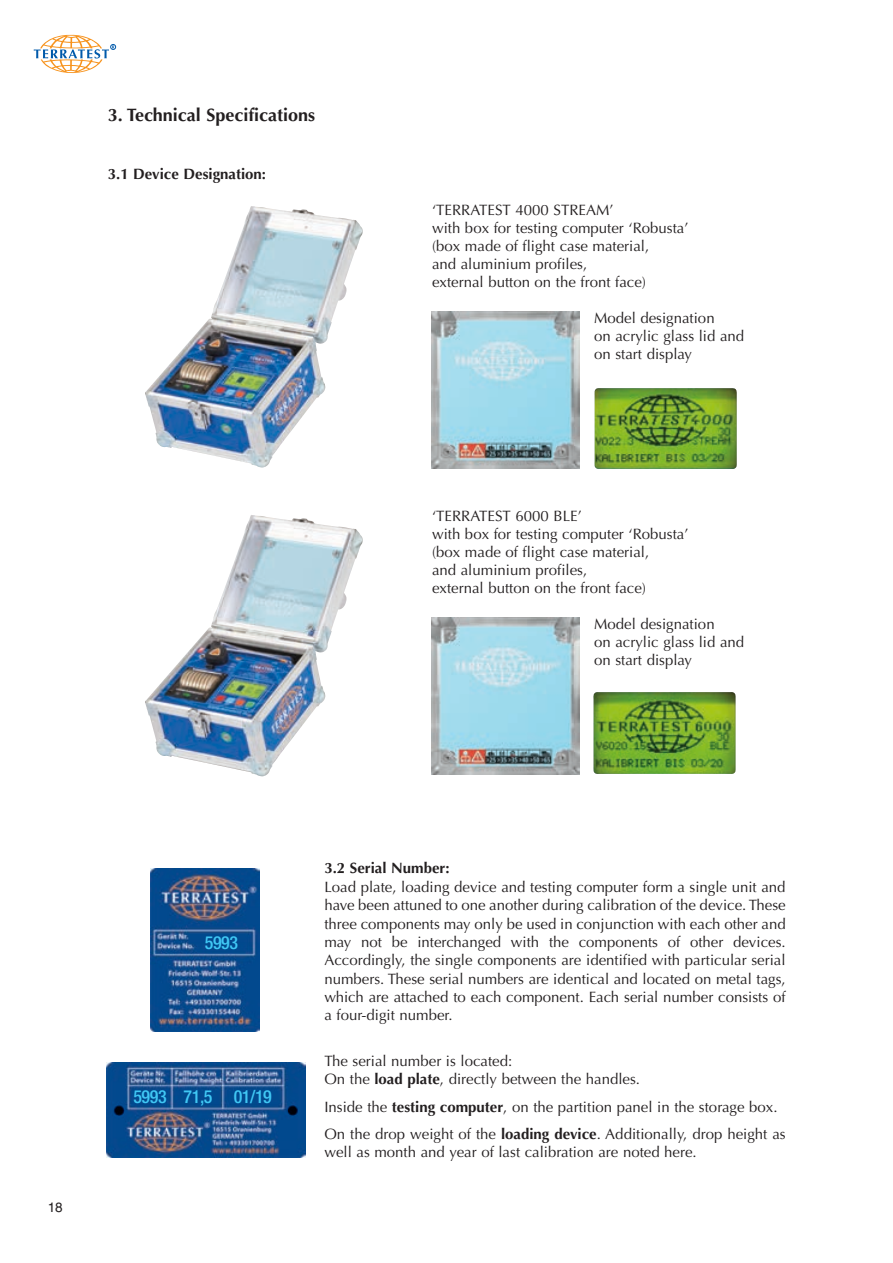
<style>
.page{position:relative;width:893px;height:1263px;background:#fff}
.page>*{position:absolute;margin:0;border:0;box-sizing:border-box;transform-origin:0 0}
.t1{font:700 18px "Optima";color:#231f20}
.t2{font:500 condensed 18px "Helvetica Neue";letter-spacing:-.025em;color:#40c7f4}
.t3{font:15px/18px "Optima";color:#231f20}
.t4{font:700 15px "Optima";color:#231f20}
.t5{font:13.5px "Helvetica";color:#231f20}
.s1{font-weight:700}
</style>
<div class="page">
<svg style="left:34px;top:35px;width:82px;height:38px"></svg>
<img style="left:150px;top:868px;width:109px;height:164px">
<img style="left:106px;top:1062px;width:200px;height:96px">
<img style="left:145px;top:206px;width:218px;height:262px">
<img style="left:145px;top:515px;width:218px;height:261px">
<img style="left:432px;top:312px;width:147px;height:156px">
<img style="left:594px;top:388px;width:142px;height:81px">
<img style="left:432px;top:618px;width:148px;height:157px">
<img style="left:593px;top:692px;width:142px;height:82px">
<p class="t1" style="left:108px;top:107px;width:209px">3. Technical Specifications</p>
<p class="t4" style="left:108px;top:167px;width:160px">3.1 Device Designation:</p>
<p class="t3" style="left:432px;top:202px;width:258px">‘TERRATEST 4000 STREAM’<br>with box for testing computer ‘Robusta’ (box made of flight case material,<br>and aluminium profiles,<br>external button on the front face)</p>
<p class="t3" style="left:594px;top:310px;width:152px">Model designation<br>on acrylic glass lid and on start display</p>
<p class="t3" style="left:432px;top:508px;width:258px">‘TERRATEST 6000 BLE’<br>with box for testing computer ‘Robusta’ (box made of flight case material,<br>and aluminium profiles,<br>external button on the front face)</p>
<p class="t3" style="left:594px;top:616px;width:152px">Model designation<br>on acrylic glass lid and on start display</p>
<p class="t5" style="left:48px;top:1199px;width:17px">18</p>
<p class="t2" style="left:205px;top:932px;width:35px">5993</p>
<p class="t2" style="left:133px;top:1086px;width:140px">5993 71,5 01/19</p>
<p class="t4" style="left:324px;top:862px;width:127px">3.2 Serial Number:</p>
<p class="t3" style="left:324px;top:879px;width:463px;text-align:justify">Load plate, loading device and testing computer form a single unit and have been attuned to one another during calibration of the device. These three components may only be used in conjunction with each other and may not be interchanged with the components of other devices.<br>Accordingly, the single components are identified with particular serial numbers. These serial numbers are identical and located on metal tags, which are attached to each component. Each serial number consists of a four-digit number.</p>
<p class="t3" style="left:324px;top:1053px;width:317px">The serial number is located:<br>On the <span class="s1">load plate</span>, directly between the handles.</p>
<p class="t3" style="left:324px;top:1094px;width:463px;line-height:27.3px">Inside the <span class="s1">testing computer</span>, on the partition panel in the storage box.<br>On the drop weight of the <span class="s1">loading device</span>. Additionally, drop height as</p>
<p class="t3" style="left:324px;top:1145px;width:374px">well as month and year of last calibration are noted here.</p>
</div>
